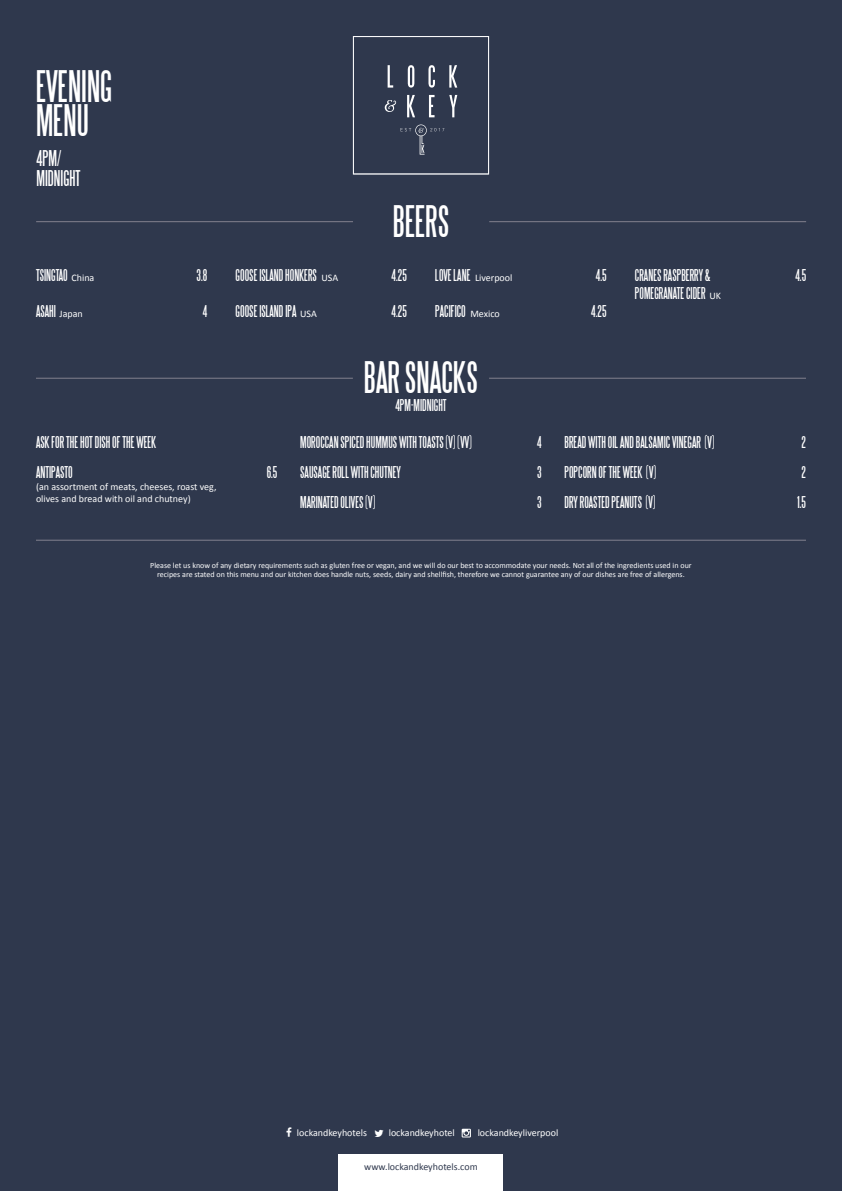
<style>
.page{position:relative;width:842px;height:1191px;background:#2f384d}
.page>*{position:absolute;margin:0;border:0;box-sizing:border-box;transform-origin:0 0}
.t1{font:40px/34px "Steel Tongs";color:#fff}
.t2{font:20px/20px "Steel Tongs";color:#fff}
.t3{font:15px/30px "Steel Tongs";color:#fff}
.t4{font:10px/12px "Calibri";color:#fff}
.t5{font:10px "Calibri";color:#2f384d}
.t6{font:8px/9.6px "Calibri";color:#fff;text-align:center}
.s1{font-family:"Calibri";font-size:10px}
.s2{font-family:"Steel Tongs";font-size:15px}
</style>
<div class="page">
<svg style="left:353px;top:36px;width:136px;height:138px"></svg>
<div style="left:339px;top:1155px;width:164px;height:36px;background:#fff"></div>
<svg style="left:462px;top:1128px;width:9px;height:9px"></svg>
<hr style="left:36px;top:540px;width:770px;height:1px;background:#82818e">
<hr style="left:36px;top:378px;width:317px;height:1px;background:#82818e">
<hr style="left:36px;top:221px;width:317px;height:1px;background:#82818e">
<hr style="left:489px;top:378px;width:317px;height:1px;background:#82818e">
<hr style="left:489px;top:221px;width:317px;height:1px;background:#82818e">
<h1 class="t1" style="left:36px;top:70px;width:78px">EVENING<br>MENU</h1>
<h2 class="t2" style="left:36px;top:148px;width:46px">4PM/<br>MIDNIGHT</h2>
<p class="t3" style="left:36px;top:260px;width:60px">TSINGTAO <span class="s1">China</span></p>
<p class="t3" style="left:196px;top:260px;width:12px">3.8</p>
<p class="t3" style="left:36px;top:296px;width:48px">ASAHI <span class="s1">Japan</span></p>
<p class="t3" style="left:203px;top:296px;width:6px">4</p>
<p class="t3" style="left:36px;top:427px;width:122px">ASK FOR THE HOT DISH OF THE WEEK<br>ANTIPASTO</p>
<p class="t4" style="left:36px;top:481px;width:182px">(an assortment of meats, cheeses, roast veg, olives and bread with oil and chutney)</p>
<h1 class="t1" style="left:393px;top:205px;width:58px">BEERS</h1>
<p class="t3" style="left:236px;top:260px;width:104px">GOOSE ISLAND HONKERS <span class="s1">USA</span></p>
<p class="t3" style="left:392px;top:260px;width:17px">4.25</p>
<p class="t3" style="left:236px;top:296px;width:83px">GOOSE ISLAND IPA <span class="s1">USA</span></p>
<p class="t3" style="left:392px;top:296px;width:17px">4.25</p>
<p class="t4" style="left:435px;top:271px;width:79px"><span class="s2">LOVE LANE</span> Liverpool</p>
<p class="t3" style="left:596px;top:260px;width:12px">4.5</p>
<p class="t3" style="left:435px;top:296px;width:66px">PACIFICO <span class="s1">Mexico</span></p>
<p class="t3" style="left:591px;top:296px;width:17px">4.25</p>
<h1 class="t1" style="left:364px;top:361px;width:116px">BAR SNACKS</h1>
<p class="t3" style="left:395px;top:391px;width:53px">4PM-MIDNIGHT</p>
<p class="t3" style="left:635px;top:260px;width:77px">CRANES RASPBERRY &amp;</p>
<p class="t3" style="left:795px;top:260px;width:12px">4.5</p>
<p class="t3" style="left:635px;top:278px;width:88px">POMEGRANATE CIDER <span class="s1">UK</span></p>
<p class="t3" style="left:267px;top:457px;width:12px">6.5</p>
<p class="t3" style="left:300px;top:427px;width:173px">MOROCCAN SPICED HUMMUS WITH TOASTS (V) (VV)</p>
<p class="t3" style="left:537px;top:427px;width:6px">4</p>
<p class="t3" style="left:300px;top:457px;width:102px">SAUSAGE ROLL WITH CHUTNEY</p>
<p class="t3" style="left:537px;top:457px;width:6px">3</p>
<p class="t3" style="left:300px;top:487px;width:77px">MARINATED OLIVES (V)</p>
<p class="t3" style="left:537px;top:487px;width:6px">3</p>
<p class="t3" style="left:564px;top:427px;width:152px">BREAD WITH OIL AND BALSAMIC VINEGAR (V)</p>
<p class="t3" style="left:801px;top:427px;width:6px">2</p>
<p class="t3" style="left:564px;top:457px;width:93px">POPCORN OF THE WEEK (V)</p>
<p class="t3" style="left:801px;top:457px;width:6px">2</p>
<p class="t3" style="left:564px;top:487px;width:93px">DRY ROASTED PEANUTS (V)</p>
<p class="t3" style="left:797px;top:487px;width:10px">1.5</p>
<p class="t6" style="left:150px;top:560px;width:543px">Please let us know of any dietary requirements such as gluten free or vegan, and we will do our best to accommodate your needs. Not all of the ingredients used in our recipes are stated on this menu and our kitchen does handle nuts, seeds, dairy and shellfish, therefore we cannot guarantee any of our dishes are free of allergens.</p>
<p class="t4" style="left:297px;top:1126px;width:72px">lockandkeyhotels</p>
<p class="t4" style="left:389px;top:1126px;width:68px">lockandkeyhotel</p>
<p class="t4" style="left:478px;top:1126px;width:82px">lockandkeyliverpool</p>
<p class="t5" style="left:364px;top:1160px;width:115px">www.lockandkeyhotels.com</p>
</div>
